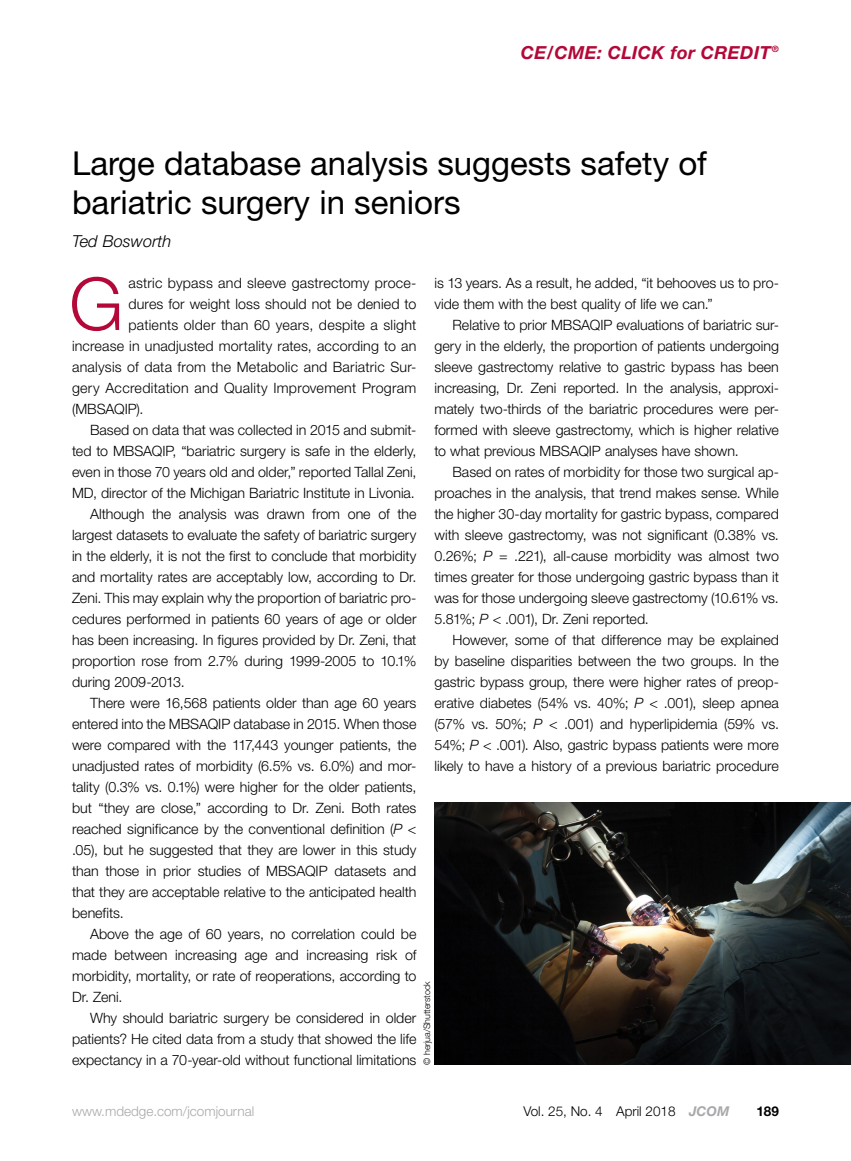
<style>
.page{position:relative;width:851px;height:1161px;background:#fff}
.page>*{position:absolute;margin:0;border:0;box-sizing:border-box;transform-origin:0 0}
.t1{font:300 73.05px "Helvetica Neue LT Std";color:#b30838}
.t2{font:33px/39px "Helvetica Neue LT Std";color:#000}
.t3{font:italic 700 18px "Helvetica Neue LT Std";letter-spacing:.02em;color:#b30838}
.t4{font:italic 300 16.5px "Helvetica Neue LT Std";color:#000}
.t5{font:300 14.25px/21px "Helvetica Neue LT Std";color:#000;text-align:justify}
.t6{font:300 14.25px "Helvetica Neue LT Std";letter-spacing:.02em;color:#000}
.t7{font:300 13.5px "Helvetica Neue LT Std";color:#a7a9ac}
.t8{font:300 13.5px "Helvetica Neue LT Std";color:#000}
.t9{font:700 13.5px "Helvetica Neue LT Std";color:#000}
.t10{font:300 9px "Helvetica Neue LT Std";letter-spacing:-.01em;color:#000}
.s1{font-style:italic}
.s2{font-weight:700;font-style:italic;color:#a7a9ac}
</style>
<div class="page">
<img style="left:434px;top:802px;width:416px;height:263px">
<p class="t3" style="left:521px;top:41px;width:259px">CE/CME: CLICK for CREDIT <sup>®</sup></p>
<h2 class="t2" style="left:72px;top:143px;width:636px">Large database analysis suggests safety of bariatric surgery in seniors</h2>
<p class="t4" style="left:72px;top:231px;width:101px">Ted Bosworth</p>
<h1 class="t1" style="left:69px;top:259px;width:56px">G</h1>
<p class="t5" style="left:128px;top:272px;width:289px">astric bypass and sleeve gastrectomy proce-</p>
<p class="t5" style="left:434px;top:272px;width:346px">is 13 years. As a result, he added, “it behooves us to pro&shy;vide them with the best quality of life we can.”</p>
<p class="t5" style="left:434px;top:314px;width:346px;text-indent:18px">Relative to prior MBSAQIP evaluations of bariatric sur&shy;gery in the elderly, the proportion of patients undergoing sleeve gastrectomy relative to gastric bypass has been increasing, Dr. Zeni reported. In the analysis, approxi&shy;mately two-thirds of the bariatric procedures were per&shy;formed with sleeve gastrectomy, which is higher relative to what previous MBSAQIP analyses have shown.</p>
<p class="t5" style="left:434px;top:461px;width:346px;text-indent:18px">Based on rates of morbidity for those two surgical ap&shy;proaches in the analysis, that trend makes sense. While the higher 30-day mortality for gastric bypass, compared with sleeve gastrectomy, was not significant (0.38% vs.<br>0.26%; <span class="s1">P</span> = .221), all-cause morbidity was almost two times greater for those undergoing gastric bypass than it was for those undergoing sleeve gastrectomy (10.61% vs.<br>5.81%; <span class="s1">P</span> &lt; .001), Dr. Zeni reported.</p>
<p class="t5" style="left:434px;top:629px;width:346px;text-indent:18px">However, some of that difference may be explained by baseline disparities between the two groups. In the gastric bypass group, there were higher rates of preop&shy;erative diabetes (54% vs. 40%; <span class="s1">P</span> &lt; .001), sleep apnea (57% vs. 50%; <span class="s1">P</span> &lt; .001) and hyperlipidemia (59% vs.<br>54%; <span class="s1">P</span> &lt; .001). Also, gastric bypass patients were more likely to have a history of a previous bariatric procedure</p>
<p class="t5" style="left:128px;top:293px;width:289px">dures for weight loss should not be denied to</p>
<p class="t5" style="left:128px;top:314px;width:289px">patients older than 60 years, despite a slight</p>
<p class="t5" style="left:72px;top:335px;width:346px">increase in unadjusted mortality rates, according to an</p>
<p class="t5" style="left:72px;top:356px;width:346px">analysis of data from the Metabolic and Bariatric Sur-</p>
<p class="t6" style="left:72px;top:379px;width:346px">gery Accreditation and Quality Improvement Program</p>
<p class="t5" style="left:72px;top:398px;width:73px">(MBSAQIP).</p>
<p class="t5" style="left:90px;top:419px;width:328px">Based on data that was collected in 2015 and submit-</p>
<p class="t5" style="left:72px;top:440px;width:346px">ted to MBSAQIP, “bariatric surgery is safe in the elderly,</p>
<p class="t5" style="left:72px;top:461px;width:346px">even in those 70 years old and older,” reported Tallal Zeni,</p>
<p class="t5" style="left:72px;top:482px;width:344px">MD, director of the Michigan Bariatric Institute in Livonia.</p>
<p class="t5" style="left:90px;top:503px;width:328px">Although the analysis was drawn from one of the</p>
<p class="t5" style="left:72px;top:524px;width:346px">largest datasets to evaluate the safety of bariatric surgery</p>
<p class="t5" style="left:72px;top:545px;width:346px">in the elderly, it is not the first to conclude that morbidity</p>
<p class="t5" style="left:72px;top:566px;width:346px">and mortality rates are acceptably low, according to Dr.</p>
<p class="t5" style="left:72px;top:587px;width:346px">Zeni. This may explain why the proportion of bariatric pro-</p>
<p class="t5" style="left:72px;top:608px;width:346px">cedures performed in patients 60 years of age or older</p>
<p class="t5" style="left:72px;top:629px;width:346px">has been increasing. In figures provided by Dr. Zeni, that</p>
<p class="t5" style="left:72px;top:650px;width:346px">proportion rose from 2.7% during 1999-2005 to 10.1%</p>
<p class="t5" style="left:72px;top:671px;width:114px">during 2009-2013.</p>
<p class="t5" style="left:90px;top:692px;width:328px">There were 16,568 patients older than age 60 years</p>
<p class="t5" style="left:72px;top:713px;width:346px">entered into the MBSAQIP database in 2015. When those</p>
<p class="t5" style="left:72px;top:734px;width:346px">were compared with the 117,443 younger patients, the</p>
<p class="t5" style="left:72px;top:755px;width:346px">unadjusted rates of morbidity (6.5% vs. 6.0%) and mor-</p>
<p class="t5" style="left:72px;top:776px;width:346px">tality (0.3% vs. 0.1%) were higher for the older patients,</p>
<p class="t5" style="left:72px;top:797px;width:346px">but “they are close,” according to Dr. Zeni. Both rates</p>
<p class="t5" style="left:72px;top:818px;width:346px">reached significance by the conventional definition (<span class="s1">P</span> &lt;</p>
<p class="t5" style="left:72px;top:839px;width:346px">.05), but he suggested that they are lower in this study</p>
<p class="t5" style="left:72px;top:860px;width:346px">than those in prior studies of MBSAQIP datasets and</p>
<p class="t5" style="left:72px;top:881px;width:346px">that they are acceptable relative to the anticipated health</p>
<p class="t5" style="left:72px;top:902px;width:53px">benefits.</p>
<p class="t5" style="left:90px;top:923px;width:328px">Above the age of 60 years, no correlation could be</p>
<p class="t5" style="left:72px;top:944px;width:346px">made between increasing age and increasing risk of</p>
<p class="t5" style="left:72px;top:965px;width:346px">morbidity, mortality, or rate of reoperations, according to</p>
<p class="t5" style="left:72px;top:986px;width:52px">Dr. Zeni.</p>
<p class="t5" style="left:90px;top:1007px;width:328px">Why should bariatric surgery be considered in older</p>
<p class="t5" style="left:72px;top:1028px;width:346px">patients? He cited data from a study that showed the life</p>
<p class="t5" style="left:72px;top:1049px;width:346px">expectancy in a 70-year-old without functional limitations</p>
<p class="t10" style="left:421px;top:1065px;width:86px;rotate:-90deg">© herjua/Shutterstock</p>
<p class="t7" style="left:72px;top:1103px;width:184px">www.mdedge.com/jcomjournal</p>
<p class="t8" style="left:523px;top:1103px;width:207px">Vol. 25, No. 4 April 2018 <span class="s2">JCOM</span></p>
<p class="t9" style="left:756px;top:1103px;width:24px">189</p>
</div>
